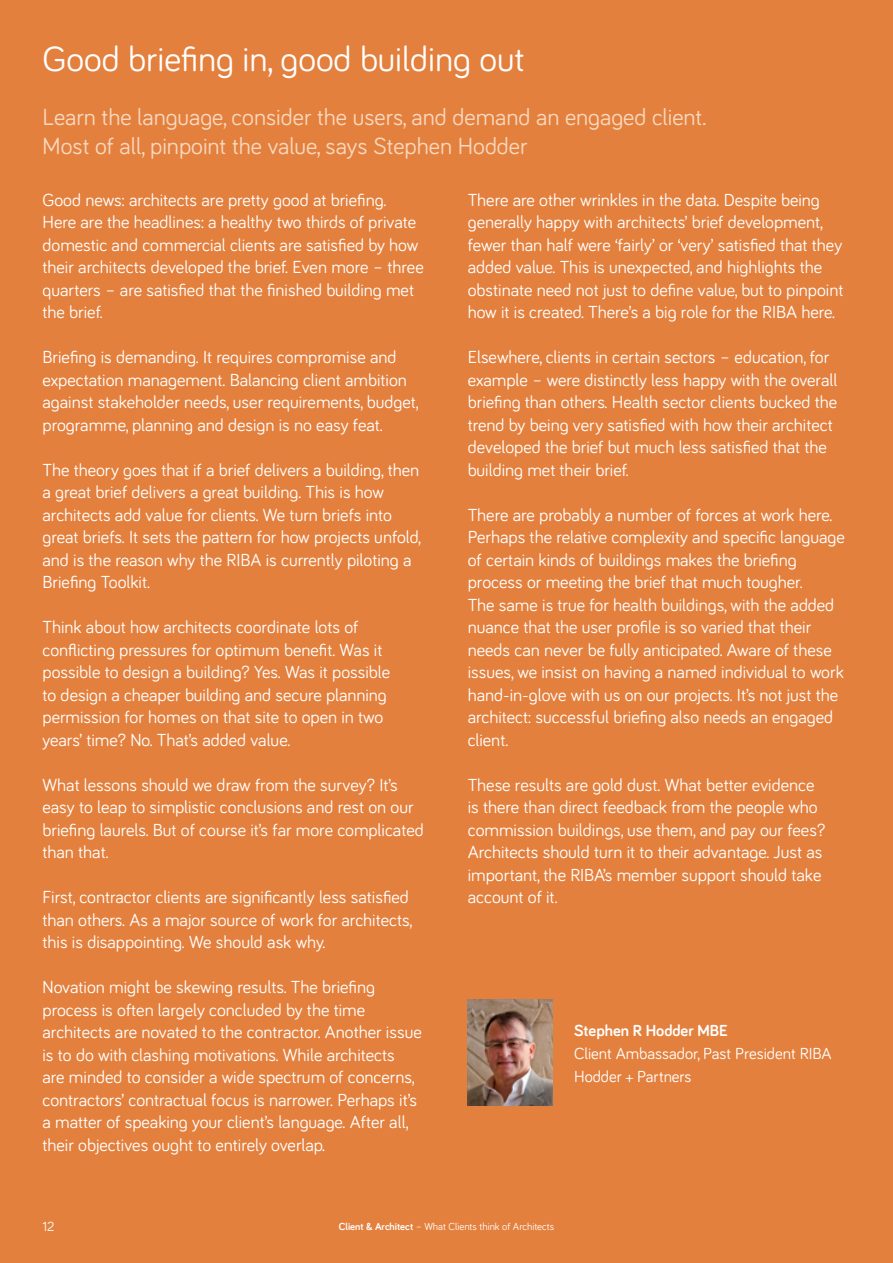
<style>
.page{position:relative;width:893px;height:1263px;background:#e4803d}
.page>*{position:absolute;margin:0;border:0;box-sizing:border-box;transform-origin:0 0}
.t1{font:36px "Bariol";color:#fff}
.t2{font:24px/28.8px "Bariol";color:#f8d9c0}
.t3{font:18px/22.5px "Bariol";color:#fff}
.t4{font:16.5px/22.5px "Bariol";color:#fff}
.t5{font:700 16.5px "Bariol";color:#fff}
.t6{font:13.5px "Bariol";color:#fff}
.t7{font:10.5px "Bariol";color:#fff}
.s1{font-weight:700}
</style>
<div class="page">
<img style="left:468px;top:999px;width:85px;height:107px">
<h1 class="t1" style="left:43px;top:34px;width:483px">Good briefing in, good building out</h1>
<h2 class="t2" style="left:43px;top:102px;width:665px">Learn the language, consider the users, and demand an engaged client.<br>Most of all, pinpoint the value, says Stephen Hodder</h2>
<p class="t3" style="left:43px;top:187px;width:383px">Good news: architects are pretty good at briefing.<br>Here are the headlines: a healthy two thirds of private domestic and commercial clients are satisfied by how their architects developed the brief. Even more – three quarters – are satisfied that the finished building met the brief.</p>
<p class="t3" style="left:43px;top:345px;width:378px">Briefing is demanding. It requires compromise and expectation management. Balancing client ambition against stakeholder needs, user requirements, budget, programme, planning and design is no easy feat.</p>
<p class="t3" style="left:43px;top:457px;width:380px">The theory goes that if a brief delivers a building, then a great brief delivers a great building. This is how architects add value for clients. We turn briefs into great briefs. It sets the pattern for how projects unfold, and is the reason why the RIBA is currently piloting a Briefing Toolkit.</p>
<p class="t3" style="left:43px;top:615px;width:349px">Think about how architects coordinate lots of conflicting pressures for optimum benefit. Was it possible to design a building? Yes. Was it possible to design a cheaper building and secure planning permission for homes on that site to open in two years’ time? No. That’s added value.</p>
<p class="t3" style="left:43px;top:772px;width:383px">What lessons should we draw from the survey? It’s easy to leap to simplistic conclusions and rest on our briefing laurels. But of course it’s far more complicated than that.</p>
<p class="t3" style="left:43px;top:885px;width:371px">First, contractor clients are significantly less satisfied than others. As a major source of work for architects, this is disappointing. We should ask why.</p>
<p class="t3" style="left:43px;top:975px;width:381px">Novation might be skewing results. The briefing process is often largely concluded by the time architects are novated to the contractor. Another issue is to do with clashing motivations. While architects<br>are minded to consider a wide spectrum of concerns, contractors’ contractual focus is narrower. Perhaps it’s a matter of speaking your client’s language. After all, their objectives ought to entirely overlap.</p>
<p class="t3" style="left:468px;top:187px;width:377px">There are other wrinkles in the data. Despite being generally happy with architects’ brief development, fewer than half were ‘fairly’ or ‘very’ satisfied that they added value. This is unexpected, and highlights the obstinate need not just to define value, but to pinpoint how it is created. There’s a big role for the RIBA here.</p>
<p class="t3" style="left:468px;top:345px;width:371px">Elsewhere, clients in certain sectors – education, for example – were distinctly less happy with the overall briefing than others. Health sector clients bucked the trend by being very satisfied with how their architect developed the brief but much less satisfied that the building met their brief.</p>
<p class="t3" style="left:468px;top:502px;width:379px">There are probably a number of forces at work here.<br>Perhaps the relative complexity and specific language of certain kinds of buildings makes the briefing process or meeting the brief that much tougher.<br>The same is true for health buildings, with the added nuance that the user profile is so varied that their needs can never be fully anticipated. Aware of these issues, we insist on having a named individual to work hand-in-glove with us on our projects. It’s not just the architect: successful briefing also needs an engaged client.</p>
<p class="t3" style="left:468px;top:772px;width:359px">These results are gold dust. What better evidence is there than direct feedback from the people who commission buildings, use them, and pay our fees?<br>Architects should turn it to their advantage. Just as important, the RIBA’s member support should take account of it.</p>
<p class="t5" style="left:574px;top:1020px;width:155px">Stephen R Hodder MBE</p>
<p class="t4" style="left:574px;top:1041px;width:259px">Client Ambassador, Past President RIBA<br>Hodder + Partners</p>
<p class="t6" style="left:43px;top:1217px;width:13px">12</p>
<p class="t7" style="left:339px;top:1219px;width:217px"><span class="s1">Client &amp; Architect</span> – What Clients think of Architects</p>
</div>
